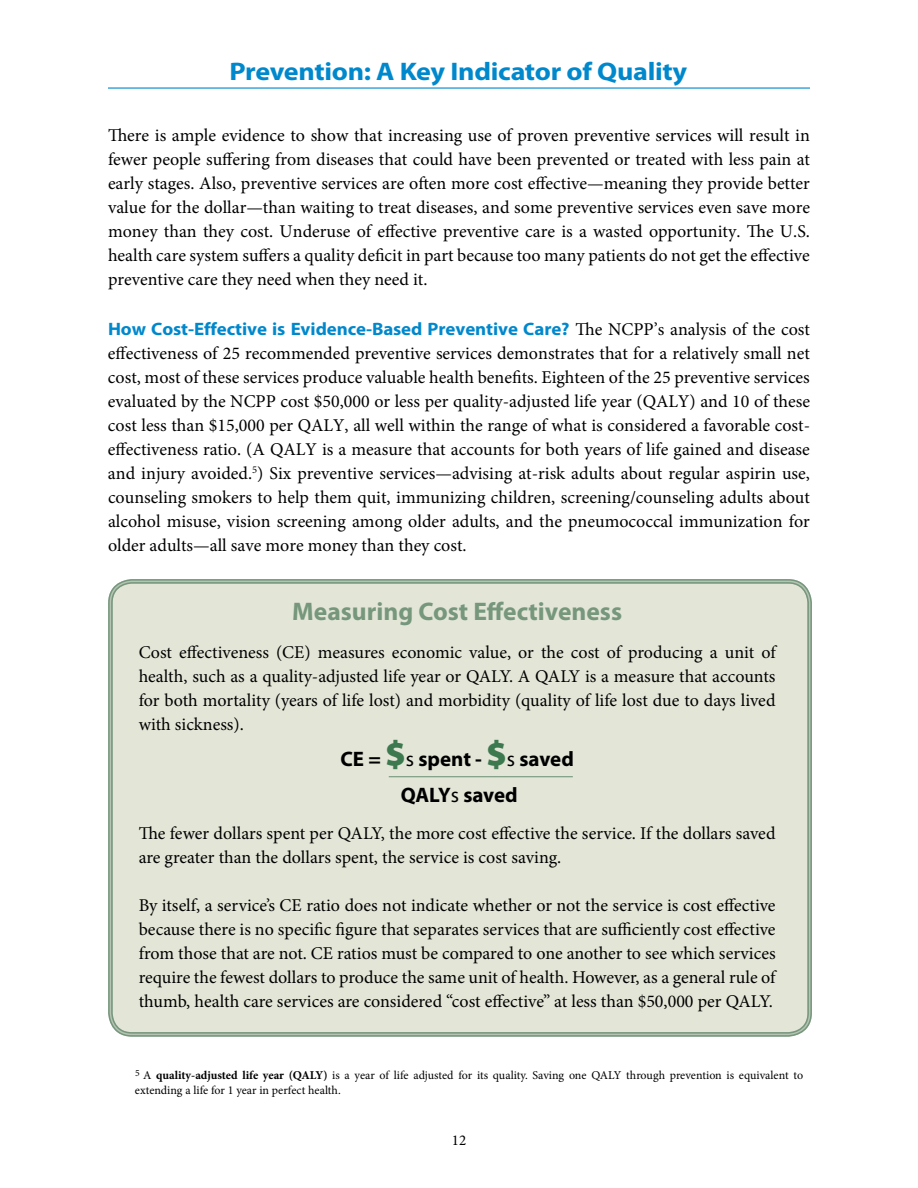
<style>
.page{position:relative;width:918px;height:1188px;background:#fff}
.page>*{position:absolute;margin:0;border:0;box-sizing:border-box;transform-origin:0 0}
.t1{font:700 25.5px "Myriad Pro";letter-spacing:-.01em;color:#08c;scale:1.1 1}
.t2{font:700 25.5px "Myriad Pro";color:#76977c}
.t3{font:700 21px/36px "Myriad Pro";color:#000;text-align:center}
.t4{font:18px/24px "Minion Pro";color:#000;text-align:justify}
.t5{font:700 18px "Myriad Pro";letter-spacing:-.005em;color:#08c;scale:1.05 1}
.t6{font:15px "Minion Pro";color:#000}
.t7{font:12px/15px "Minion Pro";color:#000}
.s1{font-family:"Minion Pro";font-weight:400;color:#000}
.s2{font-weight:900;font-size:36px;color:#3d794e}
.s3{font-weight:400}
.s4{font-weight:700}
</style>
<div class="page">
<hr style="left:108px;top:87px;width:702px;height:2px;background:#08c">
<div style="left:110px;top:581px;width:700px;height:453px;background:#e3e5d7;border-radius:22px"></div>
<hr style="left:389px;top:776px;width:184px;height:1px;background:#76977c">
<h1 class="t1" style="left:229px;top:55px;width:418px">Prevention: A Key Indicator of Quality</h1>
<p class="t4" style="left:108px;top:124px;width:704px">There is ample evidence to show that increasing use of proven preventive services will result in fewer people suffering from diseases that could have been prevented or treated with less pain at early stages. Also, preventive services are often more cost effective—meaning they provide better value for the dollar—than waiting to treat diseases, and some preventive services even save more money than they cost. Underuse of effective preventive care is a wasted opportunity. The U.S. health care system suffers a quality deficit in part because too many patients do not get the effective preventive care they need when they need it.</p>
<p class="t5" style="left:108px;top:317px;width:670px">How Cost-Effective is Evidence-Based Preventive Care? <span class="s1">The NCPP’s analysis of the cost</span></p>
<p class="t4" style="left:108px;top:341px;width:704px">effectiveness of 25 recommended preventive services demonstrates that for a relatively small net cost, most of these services produce valuable health benefits. Eighteen of the 25 preventive services evaluated by the NCPP cost $50,000 or less per quality-adjusted life year (QALY) and 10 of these cost less than $15,000 per QALY, all well within the range of what is considered a favorable cost&shy;effectiveness ratio. (A QALY is a measure that accounts for both years of life gained and disease and injury avoided.<sup>5</sup>) Six preventive services—advising at-risk adults about regular aspirin use, counseling smokers to help them quit, immunizing children, screening/counseling adults about alcohol misuse, vision screening among older adults, and the pneumococcal immunization for older adults—all save more money than they cost.</p>
<h1 class="t2" style="left:292px;top:595px;width:331px">Measuring Cost Effectiveness</h1>
<p class="t4" style="left:139px;top:640px;width:639px">Cost effectiveness (CE) measures economic value, or the cost of producing a unit of health, such as a quality-adjusted life year or QALY. A QALY is a measure that accounts for both mortality (years of life lost) and morbidity (quality of life lost due to days lived with sickness).</p>
<p class="t3" style="left:340px;top:740px;width:235px">CE = <span class="s2">$</span><span class="s3">s</span> spent - <span class="s2">$</span><span class="s3">s</span> saved<br>QALY<span class="s3">s</span> saved</p>
<p class="t4" style="left:139px;top:822px;width:638px">The fewer dollars spent per QALY, the more cost effective the service. If the dollars saved are greater than the dollars spent, the service is cost saving.</p>
<p class="t4" style="left:139px;top:894px;width:638px">By itself, a service’s CE ratio does not indicate whether or not the service is cost effective because there is no specific figure that separates services that are sufficiently cost effective from those that are not. CE ratios must be compared to one another to see which services require the fewest dollars to produce the same unit of health. However, as a general rule of thumb, health care services are considered “cost effective” at less than $50,000 per QALY.</p>
<p class="t7" style="left:135px;top:1067px;width:670px"><sup>5</sup> A <span class="s4">quality-adjusted life year (QALY)</span> is a year of life adjusted for its quality. Saving one QALY through prevention is equivalent to extending a life for 1 year in perfect health.</p>
<p class="t6" style="left:452px;top:1130px;width:16px">12</p>
</div>
